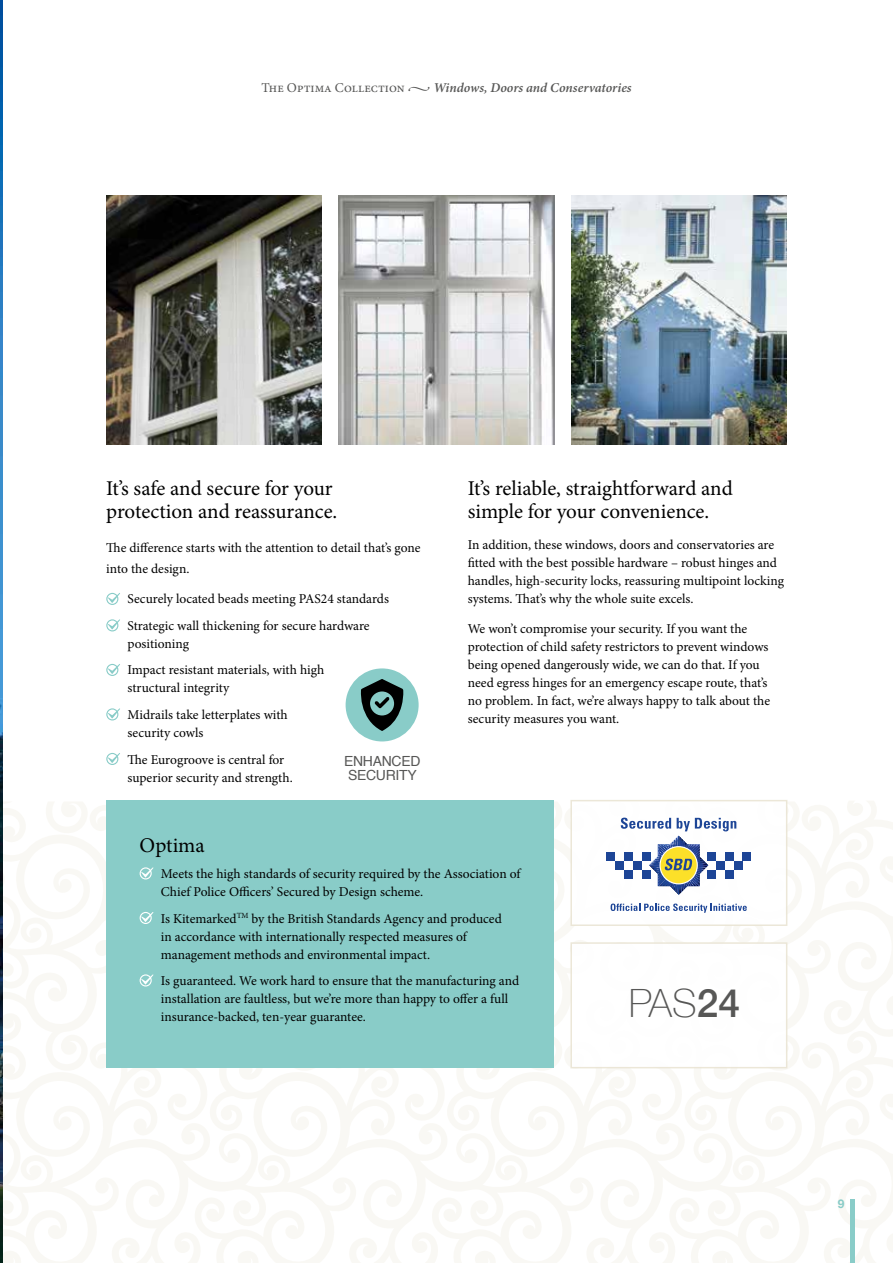
<style>
.page{position:relative;width:893px;height:1263px;background:#fff}
.page>*{position:absolute;margin:0;border:0;box-sizing:border-box;transform-origin:0 0}
.t1{font:100 39px "Helvetica Neue";color:#575756}
.t2{font:21px/22.5px "Minion Pro";letter-spacing:-.005em;color:#000}
.t3{font:13.95px/14px "Helvetica";letter-spacing:-.02em;color:#575756}
.t4{font:13.5px/18px "Minion Pro";color:#000}
.t5{font:italic 600 13.5px "Minion Pro";color:#575756}
.t6{font:700 12px "Helvetica Neue";color:#89ccc8}
.s1{font-weight:400;font-style:normal}
.s2{font-weight:500}
</style>
<div class="page">
<svg style="left:2px;top:800px;width:891px;height:463px"></svg>
<div style="left:321px;top:726px;width:124px;height:75px;background:#fff;border-radius:19px"></div>
<svg style="left:343px;top:666px;width:78px;height:78px;background:#99d3cf"></svg>
<div style="left:341px;top:664px;width:82px;height:82px;border:5px solid #fff;border-radius:50%"></div>
<svg style="left:361px;top:679px;width:42px;height:52px;background:#405f5d"></svg>
<div style="left:570px;top:800px;width:217px;height:126px;background:#fff;border:2px solid #ebe6d6"></div>
<img style="left:0;top:0;width:2px;height:1263px">
<svg style="left:106px;top:593px;width:14px;height:12px"></svg>
<svg style="left:106px;top:619px;width:14px;height:12px"></svg>
<svg style="left:106px;top:664px;width:14px;height:12px"></svg>
<svg style="left:106px;top:708px;width:14px;height:12px"></svg>
<svg style="left:106px;top:753px;width:14px;height:12px"></svg>
<div style="left:106px;top:801px;width:448px;height:267px;background:#89ccc8"></div>
<svg style="left:140px;top:867px;width:14px;height:12px"></svg>
<svg style="left:140px;top:912px;width:14px;height:12px"></svg>
<svg style="left:140px;top:974px;width:14px;height:12px"></svg>
<img style="left:106px;top:195px;width:216px;height:250px">
<img style="left:339px;top:195px;width:215px;height:250px">
<img style="left:571px;top:195px;width:216px;height:250px">
<svg style="left:611px;top:903px;width:136px;height:10px"></svg>
<div style="left:606px;top:852px;width:9px;height:9px;background:#1d4596"></div>
<div style="left:615px;top:861px;width:9px;height:9px;background:#1d4596"></div>
<div style="left:742px;top:852px;width:9px;height:9px;background:#1d4596"></div>
<div style="left:733px;top:861px;width:9px;height:9px;background:#1d4596"></div>
<svg style="left:621px;top:818px;width:115px;height:77px"></svg>
<div style="left:570px;top:942px;width:217px;height:126px;background:#fff;border:2px solid #ebe6d6"></div>
<div style="left:850px;top:1199px;width:5px;height:64px;background:#89ccc8"></div>
<p class="t5" style="left:261px;top:79px;width:372px"><span class="s1">The Optima Collection •</span> Windows, Doors and Conservatories</p>
<h2 class="t2" style="left:106px;top:478px;width:232px">It’s safe and secure for your protection and reassurance.</h2>
<p class="t4" style="left:106px;top:537px;width:316px;line-height:21px">The difference starts with the attention to detail that’s gone into the design.</p>
<p class="t4" style="left:128px;top:586px;width:263px;line-height:26.5px">Securely located beads meeting PAS24 standards<br>Strategic wall thickening for secure hardware</p>
<p class="t4" style="left:128px;top:630px;width:198px;line-height:26.5px">positioning<br>Impact resistant materials, with high</p>
<p class="t4" style="left:128px;top:675px;width:162px;line-height:26.5px">structural integrity<br>Midrails take letterplates with</p>
<p class="t4" style="left:128px;top:719px;width:158px;line-height:26.5px">security cowls<br>The Eurogroove is central for</p>
<p class="t4" style="left:128px;top:768px;width:167px">superior security and strength.</p>
<p class="t3" style="left:344px;top:755px;width:78px">ENHANCED<br>SECURITY</p>
<h2 class="t2" style="left:468px;top:478px;width:266px">It’s reliable, straightforward and simple for your convenience.</h2>
<p class="t4" style="left:468px;top:535px;width:318px">In addition, these windows, doors and conservatories are fitted with the best possible hardware – robust hinges and handles, high-security locks, reassuring multipoint locking systems. That’s why the whole suite excels.</p>
<p class="t4" style="left:468px;top:620px;width:304px">We won’t compromise your security. If you want the protection of child safety restrictors to prevent windows being opened dangerously wide, we can do that. If you need egress hinges for an emergency escape route, that’s no problem. In fact, we’re always happy to talk about the security measures you want.</p>
<h2 class="t2" style="left:140px;top:834px;width:67px">Optima</h2>
<p class="t4" style="left:161px;top:865px;width:361px">Meets the high standards of security required by the Association of<br>Chief Police Officers’ Secured by Design scheme.</p>
<p class="t4" style="left:161px;top:909px;width:343px">Is Kitemarked<sup>TM</sup> by the British Standards Agency and produced in accordance with internationally respected measures of management methods and environmental impact.</p>
<p class="t4" style="left:161px;top:972px;width:360px">Is guaranteed. We work hard to ensure that the manufacturing and installation are faultless, but we’re more than happy to offer a full insurance-backed, ten-year guarantee.</p>
<h1 class="t1" style="left:629px;top:973px;width:113px">PAS<span class="s2">24</span></h1>
<p class="t6" style="left:838px;top:1194px;width:8px">9</p>
</div>
